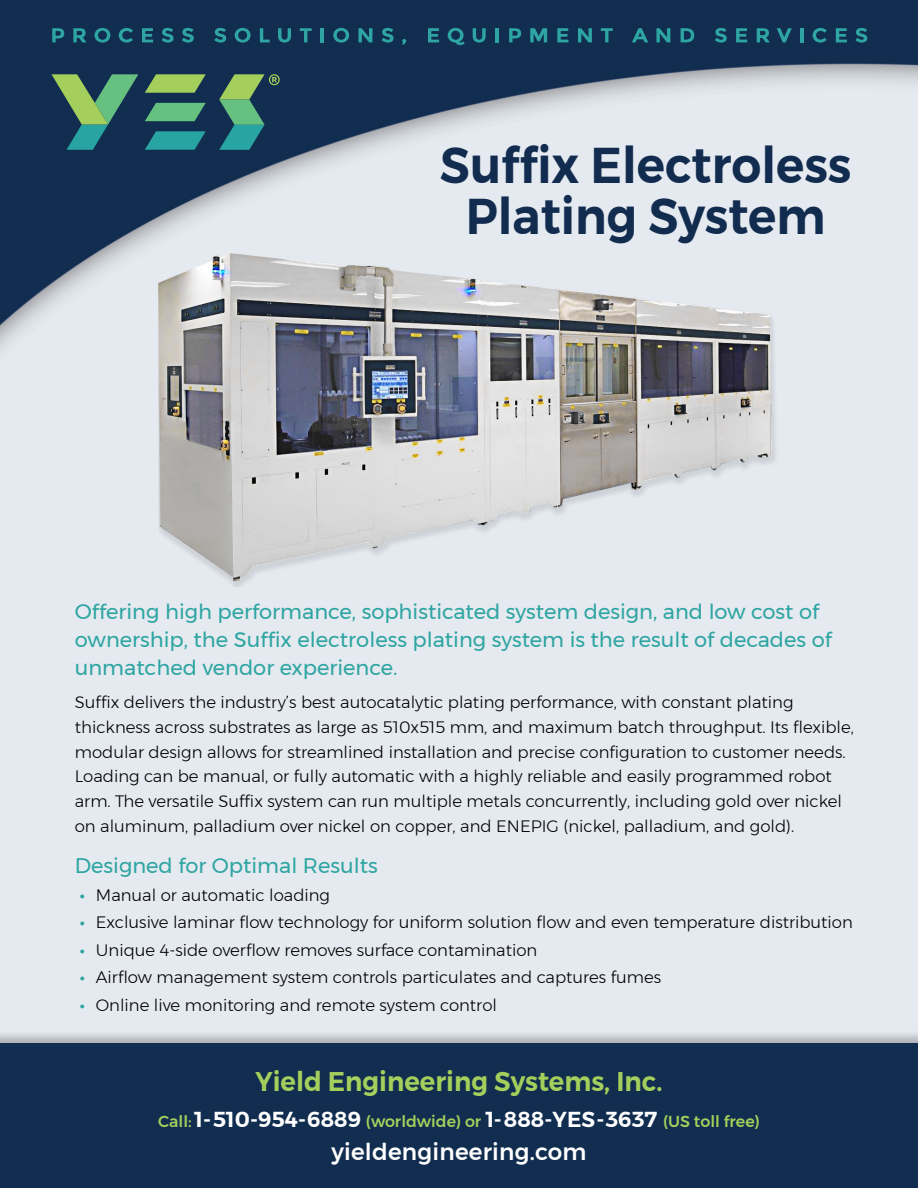
<style>
.page{position:relative;width:918px;height:1188px;background:#fff}
.page>*{position:absolute;margin:0;border:0;box-sizing:border-box;transform-origin:0 0}
.t1{font:600 50.1px/51px "Montserrat";color:#122c50;text-align:center;scale:.94 1}
.t2{font:600 27px "Montserrat";color:#a4cf5c;scale:.96 1}
.t3{font:500 23.1px "Montserrat";letter-spacing:.01em;color:#fff}
.t4{font:21px/27.8px "Montserrat";color:#2ea5a2}
.t5{font:300 16.5px/24.8px "Montserrat";color:#000}
.t6{font:500 15.9px "Montserrat";color:#a4cf5c}
.s1{font-weight:600;color:#2ea5a2}
.s2{font-weight:600;font-size:21.6px;color:#fff}
</style>
<div class="page">
<img style="left:0;top:0;width:918px;height:1030px">
<div style="left:0;top:1030px;width:918px;height:158px;background:#000;opacity:.24"></div>
<div style="left:0;top:1043px;width:918px;height:145px;background:#112d4f"></div>
<img style="left:158px;top:250px;width:635px;height:337px">
<svg style="left:52px;top:28px;width:12px;height:14px"></svg>
<svg style="left:73px;top:28px;width:14px;height:14px"></svg>
<svg style="left:95px;top:28px;width:15px;height:15px"></svg>
<svg style="left:119px;top:28px;width:14px;height:15px"></svg>
<svg style="left:142px;top:28px;width:11px;height:14px"></svg>
<svg style="left:162px;top:28px;width:12px;height:15px"></svg>
<svg style="left:182px;top:28px;width:12px;height:15px"></svg>
<svg style="left:214px;top:28px;width:12px;height:15px"></svg>
<svg style="left:235px;top:28px;width:16px;height:15px"></svg>
<svg style="left:260px;top:28px;width:10px;height:14px"></svg>
<svg style="left:278px;top:28px;width:13px;height:15px"></svg>
<svg style="left:300px;top:28px;width:12px;height:14px"></svg>
<hr style="left:321px;top:28px;width:3px;height:14px;background:#2ea5a2">
<svg style="left:333px;top:28px;width:16px;height:15px"></svg>
<svg style="left:359px;top:28px;width:13px;height:14px"></svg>
<svg style="left:382px;top:28px;width:12px;height:15px"></svg>
<svg style="left:402px;top:39px;width:4px;height:5px"></svg>
<svg style="left:428px;top:28px;width:11px;height:14px"></svg>
<svg style="left:448px;top:28px;width:17px;height:17px"></svg>
<svg style="left:473px;top:28px;width:13px;height:15px"></svg>
<hr style="left:496px;top:28px;width:3px;height:14px;background:#2ea5a2">
<svg style="left:509px;top:28px;width:12px;height:14px"></svg>
<svg style="left:530px;top:28px;width:17px;height:14px"></svg>
<svg style="left:557px;top:28px;width:11px;height:14px"></svg>
<svg style="left:578px;top:28px;width:14px;height:14px"></svg>
<svg style="left:601px;top:28px;width:12px;height:14px"></svg>
<svg style="left:632px;top:28px;width:16px;height:14px"></svg>
<svg style="left:656px;top:28px;width:14px;height:14px"></svg>
<svg style="left:681px;top:28px;width:13px;height:14px"></svg>
<svg style="left:715px;top:28px;width:12px;height:15px"></svg>
<svg style="left:736px;top:28px;width:11px;height:14px"></svg>
<svg style="left:757px;top:28px;width:13px;height:14px"></svg>
<svg style="left:777px;top:28px;width:15px;height:14px"></svg>
<hr style="left:800px;top:28px;width:3px;height:14px;background:#2ea5a2">
<svg style="left:813px;top:28px;width:14px;height:15px"></svg>
<svg style="left:836px;top:28px;width:11px;height:14px"></svg>
<svg style="left:855px;top:28px;width:12px;height:15px"></svg>
<svg style="left:52px;top:74px;width:86px;height:76px;background:#3d7162"></svg>
<svg style="left:145px;top:74px;width:61px;height:19px"></svg>
<svg style="left:145px;top:103px;width:61px;height:18px"></svg>
<svg style="left:145px;top:131px;width:61px;height:19px"></svg>
<svg style="left:219px;top:74px;width:61px;height:76px;background:#3c7567"></svg>
<h1 class="t1" style="left:440px;top:140px;width:439px">Suffix Electroless<br>Plating System</h1>
<p class="t4" style="left:75px;top:598px;width:759px">Offering high performance, sophisticated system design, and low cost of ownership, the Suffix electroless plating system is the result of decades of unmatched vendor experience.</p>
<p class="t5" style="left:75px;top:690px;width:781px">Suffix delivers the industry’s best autocatalytic plating performance, with constant plating thickness across substrates as large as 510x515 mm, and maximum batch throughput. Its flexible, modular design allows for streamlined installation and precise configuration to customer needs.<br>Loading can be manual, or fully automatic with a highly reliable and easily programmed robot arm. The versatile Suffix system can run multiple metals concurrently, including gold over nickel on aluminum, palladium over nickel on copper, and ENEPIG (nickel, palladium, and gold).</p>
<p class="t4" style="left:75px;top:852px;width:304px">Designed for Optimal Results</p>
<p class="t5" style="left:80px;top:882px;width:252px"><span class="s1">•</span> Manual or automatic loading</p>
<p class="t5" style="left:80px;top:910px;width:775px"><span class="s1">•</span> Exclusive laminar flow technology for uniform solution flow and even temperature distribution</p>
<p class="t5" style="left:80px;top:937px;width:459px"><span class="s1">•</span> Unique 4-side overflow removes surface contamination</p>
<p class="t5" style="left:80px;top:965px;width:583px"><span class="s1">•</span> Airflow management system controls particulates and captures fumes</p>
<p class="t5" style="left:80px;top:992px;width:419px"><span class="s1">•</span> Online live monitoring and remote system control</p>
<h2 class="t2" style="left:255px;top:1060px;width:426px">Yield Engineering Systems, Inc.</h2>
<p class="t6" style="left:158px;top:1109px;width:603px">Call: <span class="s2">1-510-954-6889</span> (worldwide) or <span class="s2">1-888-YES-3637</span> (US toll free)</p>
<h3 class="t3" style="left:331px;top:1134px;width:257px">yieldengineering.com</h3>
</div>
